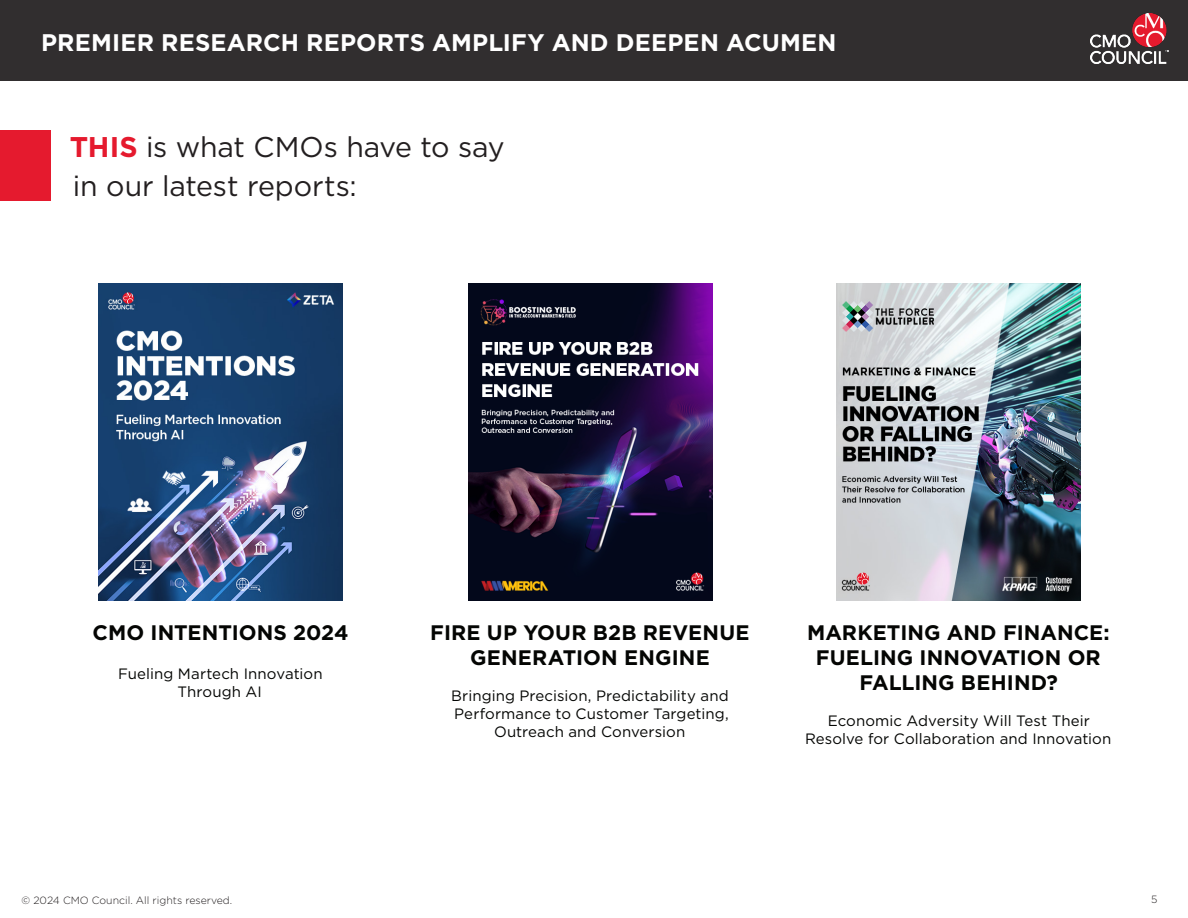
<style>
.page{position:relative;width:1188px;height:918px;background:#fff}
.page>*{position:absolute;margin:0;border:0;box-sizing:border-box;transform-origin:0 0}
.Report_Text{font:28.5px/39px "Gotham";letter-spacing:-.005em;color:#231f20}
.Report_Text-2{font:700 24px "Gotham";letter-spacing:.005em;color:#fff}
.Headers_of_Sections{font:700 21px/25.2px "Gotham";letter-spacing:.005em;color:#040503;text-align:center}
.Headers_of_Sections-2{font:15px/18px "Gotham";letter-spacing:.005em;color:#040503;text-align:center}
.t1{font:300 10.5px "Gotham";color:#231f20}
.s1{font-weight:700;color:#e51a2e}
</style>
<div class="page">
<div style="left:0;top:0;width:1188px;height:81px;background:#312e2f"></div>
<img style="left:1091px;top:14px;width:77px;height:50px">
<img style="left:99px;top:284px;width:244px;height:317px">
<img style="left:468px;top:284px;width:244px;height:317px">
<img style="left:836px;top:284px;width:244px;height:317px">
<div style="left:0;top:130px;width:51px;height:70px;background:#e51a2e"></div>
<p class="Report_Text-2" style="left:41px;top:26px;width:797px">PREMIER RESEARCH REPORTS AMPLIFY AND DEEPEN ACUMEN</p>
<p class="Report_Text" style="left:70px;top:127px;width:436px"><span class="s1">THIS</span> is what CMOs have to say in our latest reports:</p>
<p class="Headers_of_Sections" style="left:93px;top:620px;width:258px">CMO INTENTIONS 2024</p>
<p class="Headers_of_Sections-2" style="left:118px;top:665px;width:206px">Fueling Martech Innovation<br>Through AI</p>
<p class="Headers_of_Sections" style="left:430px;top:620px;width:321px">FIRE UP YOUR B2B REVENUE<br>GENERATION ENGINE</p>
<p class="Headers_of_Sections-2" style="left:451px;top:686px;width:279px">Bringing Precision, Predictability and<br>Performance to Customer Targeting,<br>Outreach and Conversion</p>
<p class="Headers_of_Sections" style="left:807px;top:620px;width:304px">MARKETING AND FINANCE:<br>FUELING INNOVATION OR<br>FALLING BEHIND?</p>
<p class="Headers_of_Sections-2" style="left:805px;top:711px;width:308px">Economic Adversity Will Test Their<br>Resolve for Collaboration and Innovation</p>
<p class="t1" style="left:22px;top:894px;width:212px">© 2024 CMO Council. All rights reserved.</p>
<p class="t1" style="left:1151px;top:893px;width:8px">5</p>
</div>
